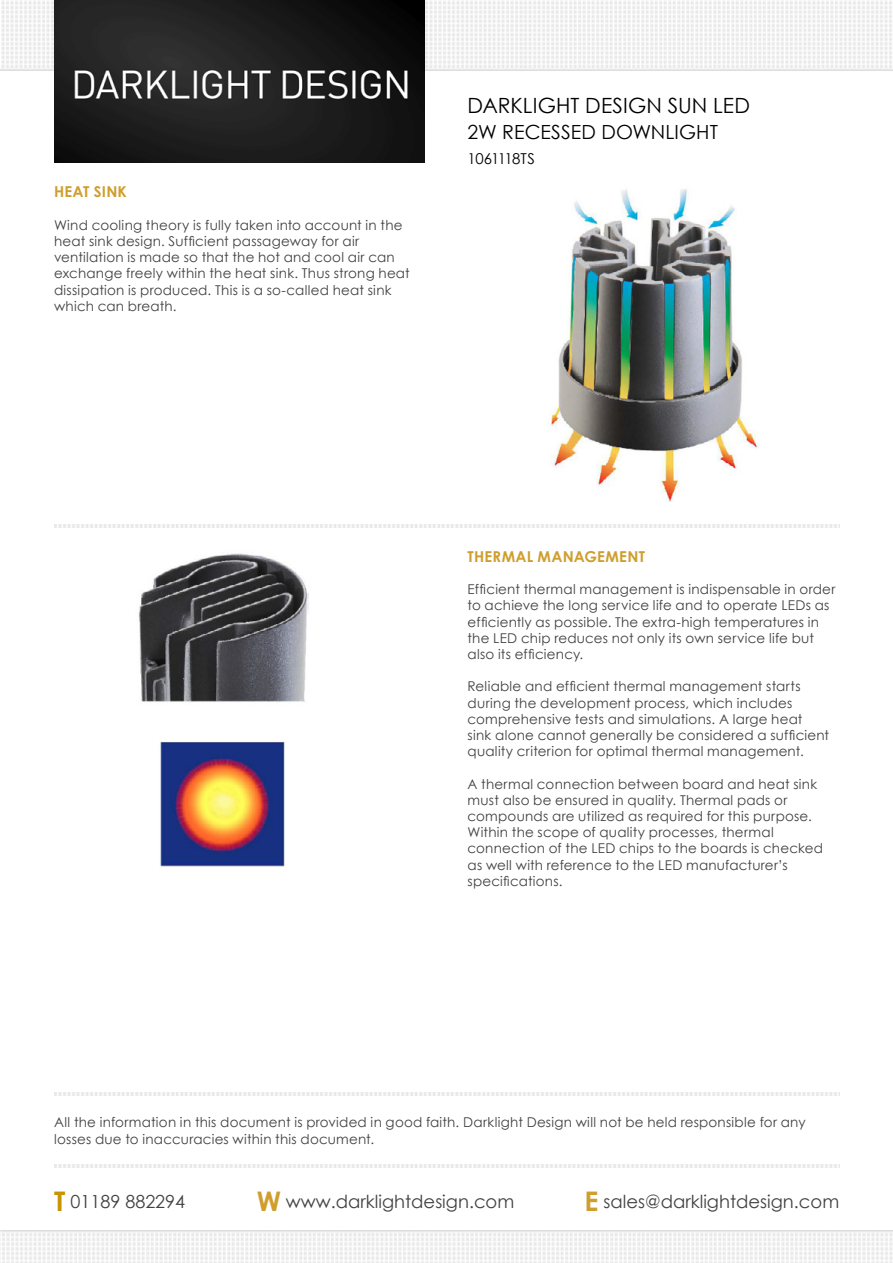
<style>
.page{position:relative;width:893px;height:1263px;background:#fff}
.page>*{position:absolute;margin:0;border:0;box-sizing:border-box;transform-origin:0 0}
.t1{font:21px "Century Gothic";letter-spacing:.005em;color:#000}
.t2{font:19.5px "Century Gothic";letter-spacing:.005em;color:#000}
.t3{font:18px "Century Gothic";color:#414042}
.t4{font:700 15px "Century Gothic";letter-spacing:.015em;color:#cf9e2d}
.t5{font:15px "Century Gothic";letter-spacing:-.035em;color:#000}
.t6{font:13.5px/16.2px "Century Gothic";letter-spacing:.015em;color:#414042}
.s1{font-weight:700;font-size:27px;color:#c89400}
.s2{font-weight:700;font-size:27px;color:#cf9e2d}
</style>
<div class="page">
<img style="left:551px;top:189px;width:207px;height:313px">
<img style="left:0;top:1231px;width:893px;height:32px">
<div style="left:0;top:1px;width:893px;height:70px;background:#f3f3f3"></div>
<img style="left:55px;top:525px;width:784px;height:3px">
<img style="left:55px;top:1165px;width:784px;height:3px">
<img style="left:54px;top:0;width:371px;height:163px">
<img style="left:55px;top:1092px;width:784px;height:3px">
<img style="left:139px;top:553px;width:170px;height:313px">
<p class="t4" style="left:54px;top:182px;width:74px">HEAT SINK</p>
<p class="t6" style="left:54px;top:217px;width:357px">Wind cooling theory is fully taken into account in the heat sink design. Sufficient passageway for air ventilation is made so that the hot and cool air can exchange freely within the heat sink. Thus strong heat dissipation is produced. This is a so-called heat sink which can breath.</p>
<h1 class="t1" style="left:468px;top:93px;width:284px">DARKLIGHT DESIGN SUN LED</h1>
<h2 class="t2" style="left:468px;top:120px;width:252px">2W RECESSED DOWNLIGHT</h2>
<p class="t5" style="left:468px;top:149px;width:69px">1061118TS</p>
<p class="t4" style="left:468px;top:547px;width:179px">THERMAL MANAGEMENT</p>
<p class="t6" style="left:468px;top:581px;width:369px">Efficient thermal management is indispensable in order to achieve the long service life and to operate LEDs as efficiently as possible. The extra-high temperatures in the LED chip reduces not only its own service life but also its efficiency.</p>
<p class="t6" style="left:468px;top:678px;width:363px">Reliable and efficient thermal management starts during the development process, which includes comprehensive tests and simulations. A large heat sink alone cannot generally be considered a sufficient quality criterion for optimal thermal management.</p>
<p class="t6" style="left:468px;top:775px;width:357px">A thermal connection between board and heat sink must also be ensured in quality. Thermal pads or compounds are utilized as required for this purpose.<br>Within the scope of quality processes, thermal connection of the LED chips to the boards is checked as well with reference to the LED manufacturer’s specifications.</p>
<p class="t6" style="left:54px;top:1114px;width:753px">All the information in this document is provided in good faith. Darklight Design will not be held responsible for any losses due to inaccuracies within this document.</p>
<h3 class="t3" style="left:54px;top:1190px;width:133px"><span class="s1">T</span> 01189 882294</h3>
<h3 class="t3" style="left:257px;top:1190px;width:259px"><span class="s2">W</span> www.darklightdesign.com</h3>
<h3 class="t3" style="left:584px;top:1190px;width:256px"><span class="s2">E</span> sales@darklightdesign.com</h3>
</div>
